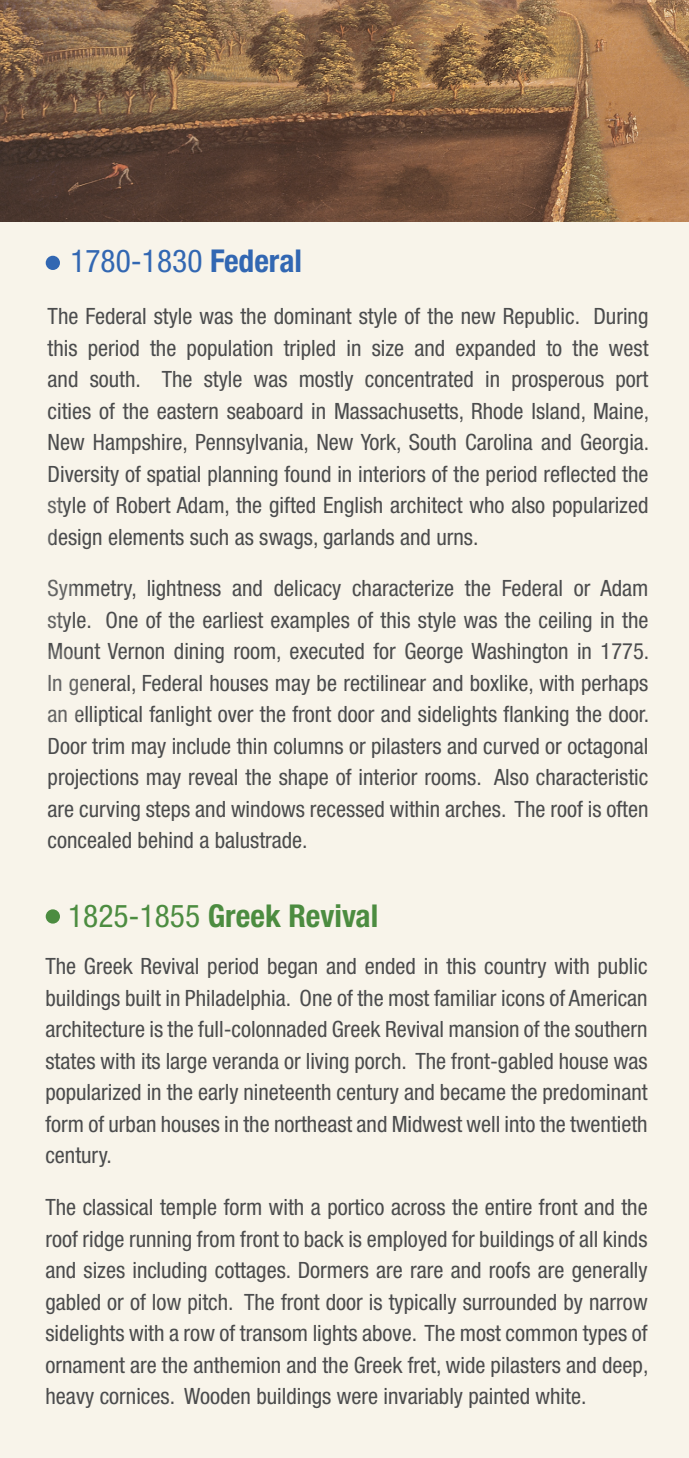
<style>
.page{position:relative;width:689px;height:1458px;background:#fff}
.page>*{position:absolute;margin:0;border:0;box-sizing:border-box;transform-origin:0 0}
._20thCentury_Body{font:700 condensed 31.5px "Helvetica Neue LT Std";color:#4c8c40}
.Berkley{font:condensed 31.5px "Helvetica Neue LT Std";color:#3267b2}
.Berkley-2{font:condensed 22.5px/31.5px "Helvetica Neue LT Std";color:#4b4c4d;text-align:justify}
.s1{font-weight:700}
.s2{font-weight:400}
</style>
<div class="page">
<div style="left:0;top:0;width:688px;height:1458px;background:#f8f4ea"></div>
<img style="left:0;top:0;width:688px;height:222px">
<div style="left:46px;top:256px;width:14px;height:14px;background:#3267b2;border-radius:50%"></div>
<p class="Berkley" style="left:70px;top:243px;width:233px">1780-1830 <span class="s1">Federal</span></p>
<p class="Berkley-2" style="left:48px;top:300px;width:603px">The Federal style was the dominant style of the new Republic. During this period the population tripled in size and expanded to the west and south. The style was mostly concentrated in prosperous port cities of the eastern seaboard in Massachusetts, Rhode Island, Maine, New Hampshire, Pennsylvania, New York, South Carolina and Georgia.<br>Diversity of spatial planning found in interiors of the period reflected the style of Robert Adam, the gifted English architect who also popularized design elements such as swags, garlands and urns.</p>
<p class="Berkley-2" style="left:48px;top:573px;width:603px">Symmetry, lightness and delicacy characterize the Federal or Adam style. One of the earliest examples of this style was the ceiling in the Mount Vernon dining room, executed for George Washington in 1775.<br>In general, Federal houses may be rectilinear and boxlike, with perhaps an elliptical fanlight over the front door and sidelights flanking the door.<br>Door trim may include thin columns or pilasters and curved or octagonal projections may reveal the shape of interior rooms. Also characteristic are curving steps and windows recessed within arches. The roof is often concealed behind a balustrade.</p>
<p class="_20thCentury_Body" style="left:68px;top:897px;width:311px"><span class="s2">1825-1855</span> Greek Revival</p>
<p class="Berkley-2" style="left:45px;top:951px;width:603px">The Greek Revival period began and ended in this country with public buildings built in Philadelphia. One of the most familiar icons of American architecture is the full-colonnaded Greek Revival mansion of the southern states with its large veranda or living porch. The front-gabled house was popularized in the early nineteenth century and became the predominant form of urban houses in the northeast and Midwest well into the twentieth century.</p>
<p class="Berkley-2" style="left:45px;top:1191px;width:604px">The classical temple form with a portico across the entire front and the roof ridge running from front to back is employed for buildings of all kinds and sizes including cottages. Dormers are rare and roofs are generally gabled or of low pitch. The front door is typically surrounded by narrow sidelights with a row of transom lights above. The most common types of ornament are the anthemion and the Greek fret, wide pilasters and deep, heavy cornices. Wooden buildings were invariably painted white.</p>
</div>
